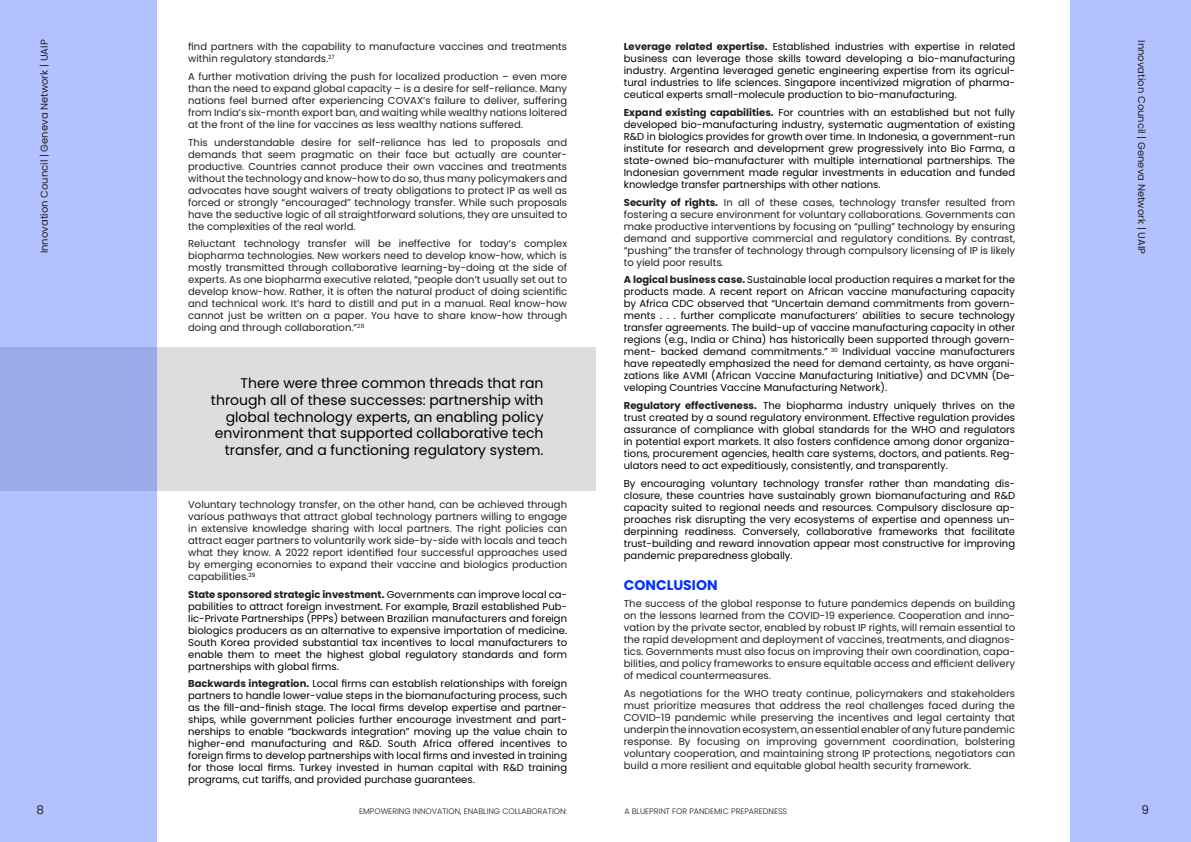
<style>
.page{position:relative;width:1191px;height:842px;background:#fff}
.page>*{position:absolute;margin:0;border:0;box-sizing:border-box;transform-origin:0 0}
.t1{font:14px/16.8px "Poppins";color:#000;text-align:right}
.Heading_2{font:700 14px "Poppins";color:#0432ff}
.t2{font:12px "Poppins";color:#231f20}
.t3{font:10px/12px "Poppins";color:#000;text-align:justify}
.t4{font:10px/12px "Poppins";color:#231f20;text-align:justify}
.t5{font:300 8px "Poppins";color:#231f20}
.s1{color:#000}
.s2{font-weight:700;color:#231f20}
.s3{font-weight:700}
.s4{font-style:italic;color:#000}
</style>
<div class="page">
<div style="left:1069px;top:0;width:122px;height:842px;background:#b4c1ff"></div>
<div style="left:0;top:347px;width:595px;height:144px;background:#ddd"></div>
<svg style="left:0;top:0;width:157px;height:842px;background:#afbdfa"></svg>
<p class="t4" style="left:38px;top:253px;width:215px;rotate:-90deg">Innovation Council | Geneva Network | UAIP</p>
<p class="t4" style="left:188px;top:41px;width:380px">find partners with the capability to manufacture vaccines and treatments within regulatory standards.<sup>27</sup></p>
<p class="t4" style="left:188px;top:70px;width:380px">A further motivation driving the push for localized production – even more than the need to expand global capacity – is a desire for self-reliance. Many nations feel burned after experiencing COVAX’s failure to deliver, suffering from India’s six-month export ban, and waiting while wealthy nations loitered at the front of the line for vaccines as less wealthy nations suffered.</p>
<p class="t4" style="left:188px;top:136px;width:380px">This understandable desire for self-reliance has led to proposals and demands that seem pragmatic on their face but actually are counter&shy;productive. Countries cannot produce their own vaccines and treatments without the technology and know-how to do so, thus many policymakers and advocates have sought waivers of treaty obligations to protect IP as well as forced or strongly “encouraged” technology transfer. While such proposals have the seductive logic of all straightforward solutions, they are unsuited to the complexities of the real world.</p>
<p class="t4" style="left:188px;top:238px;width:380px">Reluctant technology transfer will be ineffective for today’s complex biopharma technologies. New workers need to develop know-how, which is mostly transmitted through collaborative learning-by-doing at the side of experts. As one biopharma executive related, “people don’t usually set out to develop know-how. Rather, it is often the natural product of doing scientific and technical work. It’s hard to distill and put in a manual. Real know-how cannot just be written on a paper. You have to share know-how through doing and through collaboration.”<sup>28</sup></p>
<p class="t1" style="left:211px;top:375px;width:334px">There were three common threads that ran through all of these successes: partnership with global technology experts, an enabling policy environment that supported collaborative tech transfer, and a functioning regulatory system.</p>
<p class="t4" style="left:188px;top:499px;width:380px">Voluntary technology transfer, on the other hand, can be achieved through various pathways that attract global technology partners willing to engage in extensive knowledge sharing with local partners. The right policies can attract eager partners to voluntarily work side-by-side with locals and teach what they know. A 2022 report identified four successful approaches used by emerging economies to expand their vaccine and biologics production capabilities<span class="s1">.</span><sup>29</sup></p>
<p class="t3" style="left:188px;top:588px;width:380px"><span class="s2">State sponsored strategic investment.</span> Governments can improve local ca&shy;pabilities to attract foreign investment. For example, Brazil established Pub&shy;lic-Private Partnerships (PPPs) between Brazilian manufacturers and foreign biologics producers as an alternative to expensive importation of medicine.<br>South Korea provided substantial tax incentives to local manufacturers to enable them to meet the highest global regulatory standards and form partnerships with global firms.</p>
<p class="t3" style="left:188px;top:678px;width:380px"><span class="s2">Backwards integration.</span> Local firms can establish relationships with foreign partners to handle lower-value steps in the biomanufacturing process, such as the fill-and-finish stage. The local firms develop expertise and partner&shy;ships, while government policies further encourage investment and part&shy;nerships to enable “backwards integration” moving up the value chain to higher-end manufacturing and R&amp;D. South Africa offered incentives to foreign firms to develop partnerships with local firms and invested in training for those local firms. Turkey invested in human capital with R&amp;D training programs, cut tariffs, and provided purchase guarantees.</p>
<p class="t2" style="left:37px;top:803px;width:9px">8</p>
<p class="t5" style="left:359px;top:807px;width:209px">EMPOWERING INNOVATION, ENABLING COLLABORATION:</p>
<p class="t3" style="left:624px;top:41px;width:393px"><span class="s2">Leverage related expertise.</span> Established industries with expertise in related business can leverage those skills toward developing a bio-manufacturing industry. Argentina leveraged genetic engineering expertise from its agricul&shy;tural industries to life sciences. Singapore incentivized migration of pharma&shy;ceutical experts small-molecule production to bio-manufacturing.</p>
<p class="t3" style="left:624px;top:106px;width:393px"><span class="s2">Expand existing capabilities.</span> For countries with an established but not fully developed bio-manufacturing industry, systematic augmentation of existing R&amp;D in biologics provides for growth over time. In Indonesia, a government-run institute for research and development grew progressively into Bio Farma, a state-owned bio-manufacturer with multiple international partnerships. The Indonesian government made regular investments in education and funded knowledge transfer partnerships with other nations.</p>
<p class="t4" style="left:624px;top:196px;width:393px"><span class="s3">Security of rights.</span> In all of these cases, technology transfer resulted from fostering a secure environment for voluntary collaborations. Governments can make productive interventions by focusing on “pulling” technology by ensuring demand and supportive commercial and regulatory conditions. By contrast, “pushing” the transfer of technology through compulsory licensing of IP is likely to yield poor results<span class="s4">.</span></p>
<p class="t3" style="left:624px;top:274px;width:393px"><span class="s2">A logical business case.</span> Sustainable local production requires a market for the products made. A recent report on African vaccine manufacturing capacity by Africa CDC observed that “Uncertain demand commitments from govern&shy;ments . . . further complicate manufacturers’ abilities to secure technology transfer agreements. The build-up of vaccine manufacturing capacity in other regions (e.g., India or China) has historically been supported through govern&shy;ment- backed demand commitments.” <sup>30</sup> Individual vaccine manufacturers have repeatedly emphasized the need for demand certainty, as have organi&shy;zations like AVMI (African Vaccine Manufacturing Initiative) and DCVMN (De&shy;veloping Countries Vaccine Manufacturing Network).</p>
<p class="t3" style="left:624px;top:399px;width:393px"><span class="s2">Regulatory effectiveness.</span> The biopharma industry uniquely thrives on the trust created by a sound regulatory environment. Effective regulation provides assurance of compliance with global standards for the WHO and regulators in potential export markets. It also fosters confidence among donor organiza&shy;tions, procurement agencies, health care systems, doctors, and patients. Reg&shy;ulators need to act expeditiously, consistently, and transparently.</p>
<p class="t3" style="left:624px;top:477px;width:393px">By encouraging voluntary technology transfer rather than mandating dis&shy;closure, these countries have sustainably grown biomanufacturing and R&amp;D capacity suited to regional needs and resources. Compulsory disclosure ap&shy;proaches risk disrupting the very ecosystems of expertise and openness un&shy;derpinning readiness. Conversely, collaborative frameworks that facilitate trust-building and reward innovation appear most constructive for improving pandemic preparedness globally.</p>
<p class="Heading_2" style="left:624px;top:576px;width:95px">CONCLUSION</p>
<p class="t4" style="left:624px;top:598px;width:393px">The success of the global response to future pandemics depends on building on the lessons learned from the COVID-19 experience. Cooperation and inno&shy;vation by the private sector, enabled by robust IP rights, will remain essential to the rapid development and deployment of vaccines, treatments, and diagnos&shy;tics. Governments must also focus on improving their own coordination, capa&shy;bilities, and policy frameworks to ensure equitable access and efficient delivery of medical countermeasures.</p>
<p class="t4" style="left:624px;top:687px;width:393px">As negotiations for the WHO treaty continue, policymakers and stakeholders must prioritize measures that address the real challenges faced during the COVID-19 pandemic while preserving the incentives and legal certainty that underpin the innovation ecosystem, an essential enabler of any future pandemic response. By focusing on improving government coordination, bolstering voluntary cooperation, and maintaining strong IP protections, negotiators can build a more resilient and equitable global health security framework.</p>
<p class="t4" style="left:1147px;top:40px;width:215px;rotate:90deg">Innovation Council | Geneva Network | UAIP</p>
<p class="t5" style="left:624px;top:807px;width:164px">A BLUEPRINT FOR PANDEMIC PREPAREDNESS</p>
<p class="t2" style="left:1141px;top:803px;width:9px">9</p>
</div>
